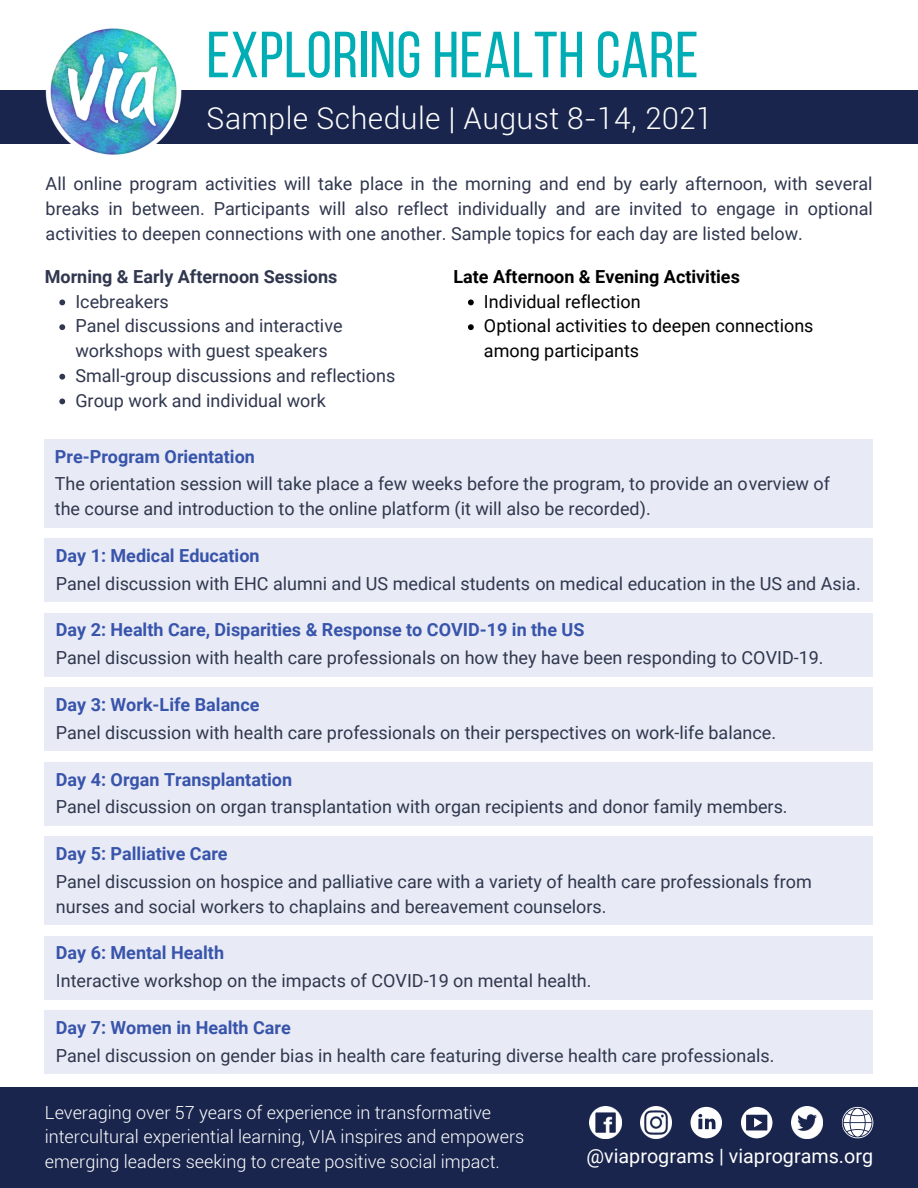
<style>
.page{position:relative;width:918px;height:1188px;background:#fff}
.page>*{position:absolute;margin:0;border:0;box-sizing:border-box;transform-origin:0 0}
.t1{font:65.1px "Bebas Neue";letter-spacing:.01em;color:#00adb5}
.t2{font:300 30px "Roboto";letter-spacing:.015em;color:#fff}
.t3{font:19.8px "Roboto";color:#fff}
.t4{font:18px/24.8px "Roboto";color:#30374e}
.t5{font:700 18px "Roboto";color:#3854ab}
.t6{font:300 18px/24.8px "Roboto";color:#fff}
.t7{font:18px/24.8px "Roboto";color:#000}
.t8{font:700 18px "Roboto";color:#000}
.t9{font:700 18px "Roboto";color:#30374e}
</style>
<div class="page">
<div style="left:0;top:1087px;width:918px;height:101px;background:#19254d"></div>
<img style="left:791px;top:1107px;width:32px;height:31px">
<img style="left:640px;top:1107px;width:32px;height:31px">
<img style="left:590px;top:1107px;width:31px;height:31px">
<svg style="left:741px;top:1107px;width:31px;height:31px"></svg>
<svg style="left:691px;top:1107px;width:31px;height:31px"></svg>
<svg style="left:842px;top:1107px;width:31px;height:31px"></svg>
<div style="left:45px;top:439px;width:828px;height:89px;background:#e8ebf5"></div>
<div style="left:0;top:91px;width:918px;height:53px;background:#19254d"></div>
<img style="left:44px;top:22px;width:140px;height:140px;border-radius:50%">
<div style="left:45px;top:538px;width:828px;height:64px;background:#e8ebf5"></div>
<div style="left:45px;top:613px;width:828px;height:64px;background:#e8ebf5"></div>
<div style="left:45px;top:688px;width:828px;height:63px;background:#e8ebf5"></div>
<div style="left:45px;top:762px;width:828px;height:64px;background:#e8ebf5"></div>
<div style="left:45px;top:837px;width:828px;height:88px;background:#e8ebf5"></div>
<div style="left:45px;top:936px;width:828px;height:64px;background:#e8ebf5"></div>
<div style="left:45px;top:1011px;width:828px;height:63px;background:#e8ebf5"></div>
<svg style="left:59px;top:300px;width:6px;height:5px"></svg>
<svg style="left:59px;top:324px;width:6px;height:6px"></svg>
<svg style="left:59px;top:374px;width:6px;height:6px"></svg>
<svg style="left:59px;top:399px;width:6px;height:5px"></svg>
<svg style="left:468px;top:300px;width:6px;height:5px"></svg>
<svg style="left:468px;top:324px;width:6px;height:6px"></svg>
<p class="t1" style="left:207px;top:28px;width:494px">EXPLORING HEALTH CARE</p>
<p class="t2" style="left:207px;top:101px;width:508px">Sample Schedule | August 8-14, 2021</p>
<p class="t4" style="left:46px;top:172px;width:829px;text-align:justify">All online program activities will take place in the morning and end by early afternoon, with several breaks in between. Participants will also reflect individually and are invited to engage in optional activities to deepen connections with one another. Sample topics for each day are listed below.</p>
<p class="t9" style="left:45px;top:266px;width:294px">Morning &amp; Early Afternoon Sessions</p>
<p class="t4" style="left:75px;top:289px;width:95px">Icebreakers</p>
<p class="t4" style="left:75px;top:314px;width:269px">Panel discussions and interactive workshops with guest speakers</p>
<p class="t4" style="left:75px;top:363px;width:322px">Small-group discussions and reflections</p>
<p class="t4" style="left:75px;top:388px;width:252px">Group work and individual work</p>
<p class="t5" style="left:55px;top:446px;width:202px">Pre-Program Orientation</p>
<p class="t8" style="left:453px;top:266px;width:288px">Late Afternoon &amp; Evening Activities</p>
<p class="t7" style="left:484px;top:289px;width:158px">Individual reflection</p>
<p class="t7" style="left:484px;top:314px;width:331px">Optional activities to deepen connections among participants</p>
<p class="t4" style="left:55px;top:472px;width:777px">The orientation session will take place a few weeks before the program, to provide an overview of the course and introduction to the online platform (it will also be recorded).</p>
<p class="t5" style="left:56px;top:545px;width:205px">Day 1: Medical Education</p>
<p class="t4" style="left:56px;top:571px;width:806px">Panel discussion with EHC alumni and US medical students on medical education in the US and Asia.</p>
<p class="t5" style="left:56px;top:620px;width:530px">Day 2: Health Care, Disparities &amp; Response to COVID-19 in the US</p>
<p class="t4" style="left:56px;top:646px;width:769px">Panel discussion with health care professionals on how they have been responding to COVID-19.</p>
<p class="t5" style="left:56px;top:694px;width:205px">Day 3: Work-Life Balance</p>
<p class="t4" style="left:56px;top:720px;width:722px">Panel discussion with health care professionals on their perspectives on work-life balance.</p>
<p class="t5" style="left:56px;top:769px;width:238px">Day 4: Organ Transplantation</p>
<p class="t4" style="left:56px;top:795px;width:733px">Panel discussion on organ transplantation with organ recipients and donor family members.</p>
<p class="t5" style="left:56px;top:843px;width:173px">Day 5: Palliative Care</p>
<p class="t4" style="left:56px;top:870px;width:758px">Panel discussion on hospice and palliative care with a variety of health care professionals from nurses and social workers to chaplains and bereavement counselors.</p>
<p class="t5" style="left:56px;top:943px;width:170px">Day 6: Mental Health</p>
<p class="t4" style="left:56px;top:969px;width:537px">Interactive workshop on the impacts of COVID-19 on mental health.</p>
<p class="t5" style="left:56px;top:1017px;width:236px">Day 7: Women in Health Care</p>
<p class="t4" style="left:56px;top:1043px;width:720px">Panel discussion on gender bias in health care featuring diverse health care professionals.</p>
<p class="t6" style="left:45px;top:1100px;width:481px">Leveraging over 57 years of experience in transformative intercultural experiential learning, VIA inspires and empowers emerging leaders seeking to create positive social impact.</p>
<p class="t3" style="left:586px;top:1145px;width:288px">@viaprograms | viaprograms.org</p>
</div>
